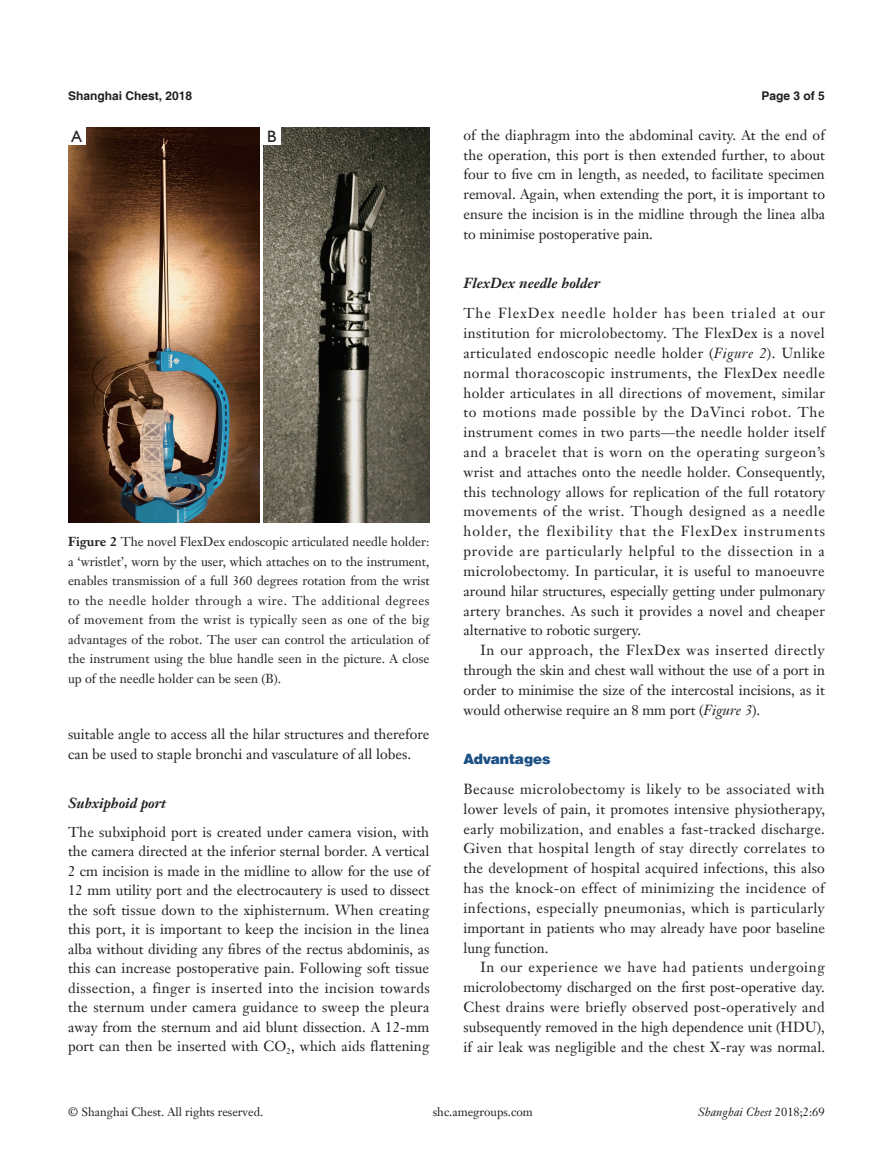
<style>
.page{position:relative;width:893px;height:1170px;background:#fff}
.page>*{position:absolute;margin:0;border:0;box-sizing:border-box;transform-origin:0 0}
.t1{font:16.5px "Humanist 521 BT";color:#231f20}
.t2{font:14.25px/19.8px "Janson Text LT";color:#231f20;text-align:justify}
.t3{font:italic 700 14.25px "Janson Text LT";color:#231f20}
.t4{font:900 14.25px "Helvetica";color:#1c5085}
.t5{font:12.75px/19.5px "Janson Text LT";color:#231f20;text-align:justify}
.t6{font:12px "Janson Text LT";color:#231f20}
.t7{font:700 12px "Helvetica";color:#231f20}
.t8{font:italic 12px "Janson Text LT";color:#231f20}
.s1{font-weight:700}
.s2{font-style:italic}
.s3{font-style:normal}
</style>
<div class="page">
<img style="left:68px;top:128px;width:191px;height:394px">
<div style="left:68px;top:128px;width:17px;height:17px;background:#fff"></div>
<img style="left:263px;top:128px;width:166px;height:394px">
<div style="left:263px;top:128px;width:17px;height:17px;background:#fff"></div>
<p class="t7" style="left:68px;top:88px;width:126px">Shanghai Chest, 2018</p>
<p class="t7" style="left:762px;top:88px;width:65px">Page 3 of 5</p>
<p class="t1" style="left:71px;top:126px;width:12px">A</p>
<p class="t1" style="left:267px;top:126px;width:11px">B</p>
<p class="t5" style="left:68px;top:532px;width:363px"><span class="s1">Figure 2</span> The novel FlexDex endoscopic articulated needle holder: a ‘wristlet’, worn by the user, which attaches on to the instrument, enables transmission of a full 360 degrees rotation from the wrist to the needle holder through a wire. The additional degrees of movement from the wrist is typically seen as one of the big advantages of the robot. The user can control the articulation of the instrument using the blue handle seen in the picture. A close up of the needle holder can be seen (B).</p>
<p class="t2" style="left:68px;top:724px;width:363px">suitable angle to access all the hilar structures and therefore can be used to staple bronchi and vasculature of all lobes.</p>
<p class="t3" style="left:68px;top:793px;width:99px">Subxiphoid port</p>
<p class="t2" style="left:68px;top:822px;width:363px">The subxiphoid port is created under camera vision, with the camera directed at the inferior sternal border. A vertical 2 cm incision is made in the midline to allow for the use of 12 mm utility port and the electrocautery is used to dissect the soft tissue down to the xiphisternum. When creating this port, it is important to keep the incision in the linea alba without dividing any fibres of the rectus abdominis, as this can increase postoperative pain. Following soft tissue dissection, a finger is inserted into the incision towards the sternum under camera guidance to sweep the pleura away from the sternum and aid blunt dissection. A 12-mm port can then be inserted with CO<sub>2</sub>, which aids flattening</p>
<p class="t2" style="left:463px;top:125px;width:363px">of the diaphragm into the abdominal cavity. At the end of the operation, this port is then extended further, to about four to five cm in length, as needed, to facilitate specimen removal. Again, when extending the port, it is important to ensure the incision is in the midline through the linea alba to minimise postoperative pain.</p>
<p class="t3" style="left:463px;top:274px;width:138px">FlexDex needle holder</p>
<p class="t2" style="left:463px;top:303px;width:363px">The FlexDex needle holder has been trialed at our institution for microlobectomy. The FlexDex is a novel articulated endoscopic needle holder (<span class="s2">Figure 2</span>). Unlike normal thoracoscopic instruments, the FlexDex needle holder articulates in all directions of movement, similar to motions made possible by the DaVinci robot. The instrument comes in two parts—the needle holder itself and a bracelet that is worn on the operating surgeon’s wrist and attaches onto the needle holder. Consequently, this technology allows for replication of the full rotatory movements of the wrist. Though designed as a needle holder, the flexibility that the FlexDex instruments provide are particularly helpful to the dissection in a microlobectomy. In particular, it is useful to manoeuvre around hilar structures, especially getting under pulmonary artery branches. As such it provides a novel and cheaper alternative to robotic surgery.</p>
<p class="t2" style="left:463px;top:640px;width:363px;text-indent:17px">In our approach, the FlexDex was inserted directly through the skin and chest wall without the use of a port in order to minimise the size of the intercostal incisions, as it would otherwise require an 8 mm port (<span class="s2">Figure 3</span>).</p>
<p class="t4" style="left:463px;top:749px;width:89px">Advantages</p>
<p class="t2" style="left:463px;top:779px;width:363px">Because microlobectomy is likely to be associated with lower levels of pain, it promotes intensive physiotherapy, early mobilization, and enables a fast-tracked discharge.<br>Given that hospital length of stay directly correlates to the development of hospital acquired infections, this also has the knock-on effect of minimizing the incidence of infections, especially pneumonias, which is particularly important in patients who may already have poor baseline lung function.</p>
<p class="t2" style="left:463px;top:957px;width:363px;text-indent:17px">In our experience we have had patients undergoing microlobectomy discharged on the first post-operative day.<br>Chest drains were briefly observed post-operatively and subsequently removed in the high dependence unit (HDU), if air leak was negligible and the chest X-ray was normal.</p>
<p class="t6" style="left:68px;top:1104px;width:196px">© Shanghai Chest. All rights reserved.</p>
<p class="t6" style="left:433px;top:1104px;width:101px">shc.amegroups.com</p>
<p class="t8" style="left:698px;top:1104px;width:128px">Shanghai Chest <span class="s3">2018;2:69</span></p>
</div>
